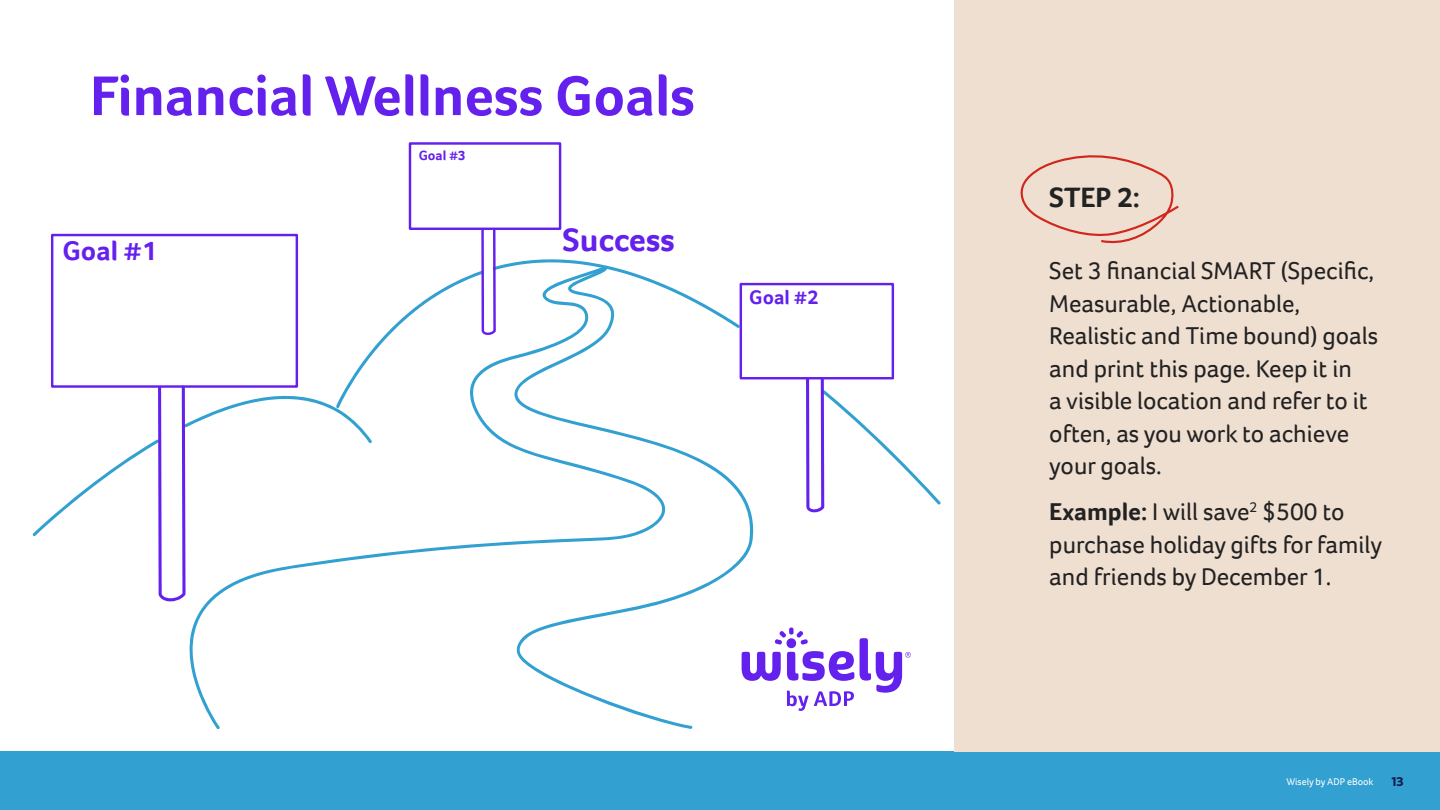
<style>
.page{position:relative;width:1440px;height:810px;background:#fff}
.page>*{position:absolute;margin:0;border:0;box-sizing:border-box;transform-origin:0 0}
.t1{font:700 57.5px "Foco";color:#6420ed}
.t2{font:700 33.38px "Foco";color:#6420ed}
.t3{font:700 28.75px "Foco";color:#222}
.t4{font:700 27.75px "Foco";color:#6420ed}
.t5{font:25px/32.5px "Foco";color:#222}
.t6{font:700 20.25px "Foco";color:#6420ed}
.t7{font:700 13.75px "Foco";color:#6420ed}
.t8{font:700 12.5px "Specter";color:#121c4e}
.t9{font:10px "Foco";color:#fff}
.s1{font-weight:700}
</style>
<div class="page">
<div style="left:0;top:752px;width:1440px;height:58px;background:#32a0d0"></div>
<div style="left:954px;top:0;width:486px;height:752px;background:#efdfd1"></div>
<svg style="left:1020px;top:155px;width:159px;height:89px"></svg>
<svg style="left:754px;top:627px;width:157px;height:84px"></svg>
<svg style="left:189px;top:282px;width:565px;height:448px"></svg>
<svg style="left:806px;top:377px;width:135px;height:136px"></svg>
<div style="left:740px;top:283px;width:154px;height:96px;border:2px solid #6420ed"></div>
<svg style="left:32px;top:227px;width:709px;height:376px"></svg>
<div style="left:409px;top:142px;width:152px;height:88px;border:2px solid #6420ed"></div>
<h1 class="t1" style="left:90px;top:58px;width:607px">Financial Wellness Goals</h1>
<p class="t7" style="left:419px;top:146px;width:49px">Goal #3</p>
<p class="t4" style="left:62px;top:232px;width:96px">Goal #1</p>
<h2 class="t2" style="left:562px;top:218px;width:114px">Success</h2>
<p class="t6" style="left:749px;top:284px;width:71px">Goal #2</p>
<p class="t3" style="left:1049px;top:179px;width:92px">STEP 2:</p>
<p class="t5" style="left:1049px;top:254px;width:331px">Set 3 financial SMART (Specific,<br>Measurable, Actionable,<br>Realistic and Time bound) goals and print this page. Keep it in<br>a visible location and refer to it often, as you work to achieve your goals.</p>
<p class="t5" style="left:1049px;top:495px;width:334px"><span class="s1">Example:</span> I will save<sup>2</sup> $500 to purchase holiday gifts for family and friends by December 1.</p>
<p class="t9" style="left:1286px;top:775px;width:89px">Wisely by ADP eBook</p>
<p class="t8" style="left:1391px;top:773px;width:14px">13</p>
</div>
